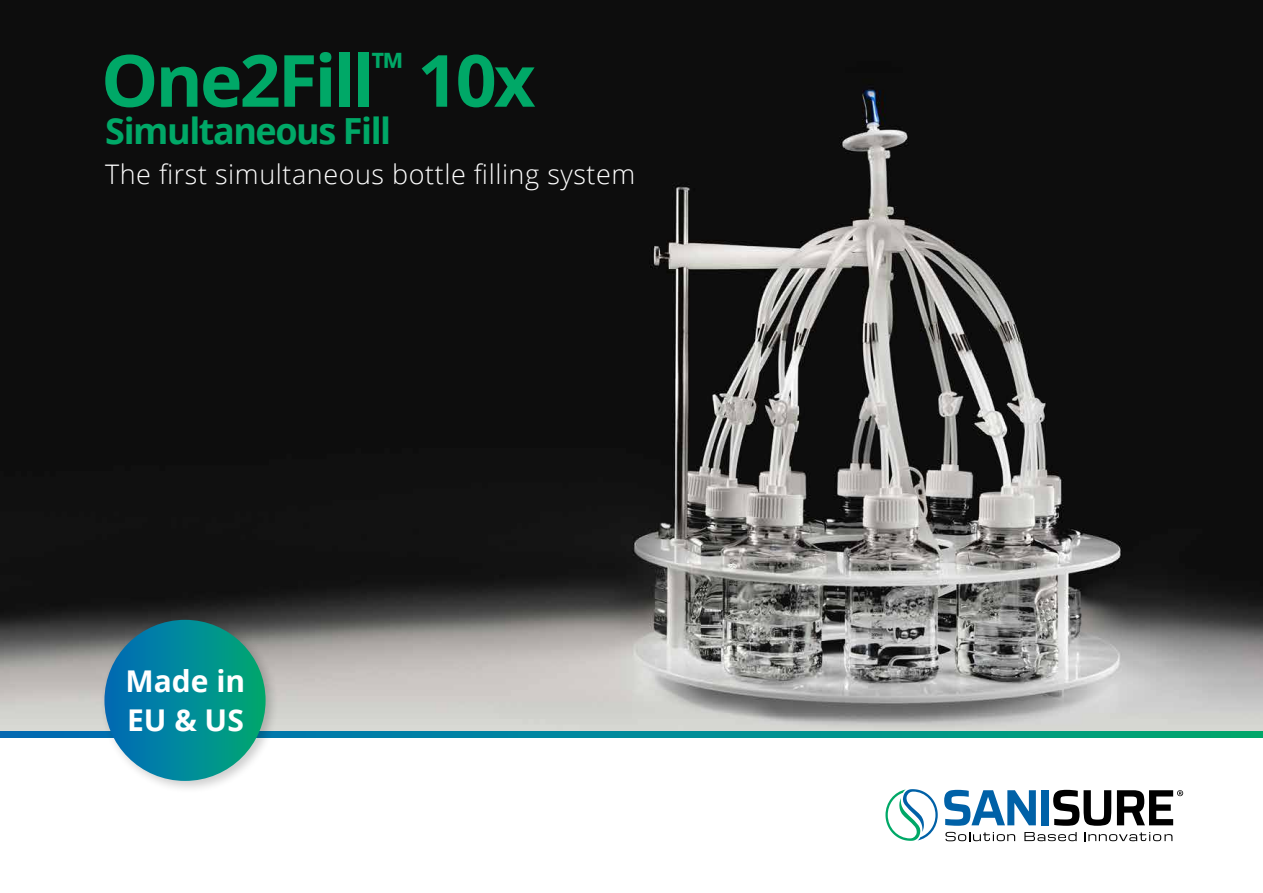
<style>
.page{position:relative;width:1263px;height:893px;background:#fff}
.page>*{position:absolute;margin:0;border:0;box-sizing:border-box;transform-origin:0 0}
.t1{font:700 72px "Open Sans";letter-spacing:-.04em;color:#00a867}
.t2{font:700 36px "Open Sans";letter-spacing:-.04em;color:#00a867}
.t3{font:700 30px/39px "Open Sans";color:#fff}
.t4{font:300 27px "Open Sans";letter-spacing:.02em;color:#fff}
</style>
<div class="page">
<svg style="left:944px;top:790px;width:92px;height:36px"></svg>
<div style="left:1042px;top:790px;width:7px;height:35px;background:#0061a7"></div>
<svg style="left:1053px;top:790px;width:58px;height:36px"></svg>
<svg style="left:1117px;top:790px;width:66px;height:35px"></svg>
<svg style="left:945px;top:832px;width:70px;height:9px"></svg>
<svg style="left:1024px;top:832px;width:53px;height:9px"></svg>
<svg style="left:1084px;top:832px;width:88px;height:9px"></svg>
<svg style="left:885px;top:789px;width:53px;height:52px"></svg>
<img style="left:0;top:0;width:1263px;height:732px">
<svg style="left:0;top:732px;width:1263px;height:6px;background:#008d92"></svg>
<div style="left:100px;top:615px;width:179px;height:179px;background:#000;opacity:.2"></div>
<div style="left:104px;top:620px;width:162px;height:161px;background:linear-gradient(to right,#026bbb,#02a873);border-radius:81px"></div>
<h1 class="t1" style="left:101px;top:30px;width:436px">One2Fill<sup>™</sup> 10x</h1>
<h2 class="t2" style="left:105px;top:106px;width:287px">Simultaneous Fill</h2>
<p class="t4" style="left:105px;top:155px;width:532px">The first simultaneous bottle filling system</p>
<p class="t3" style="left:126px;top:661px;width:121px">Made in<br>EU &amp; US</p>
</div>
